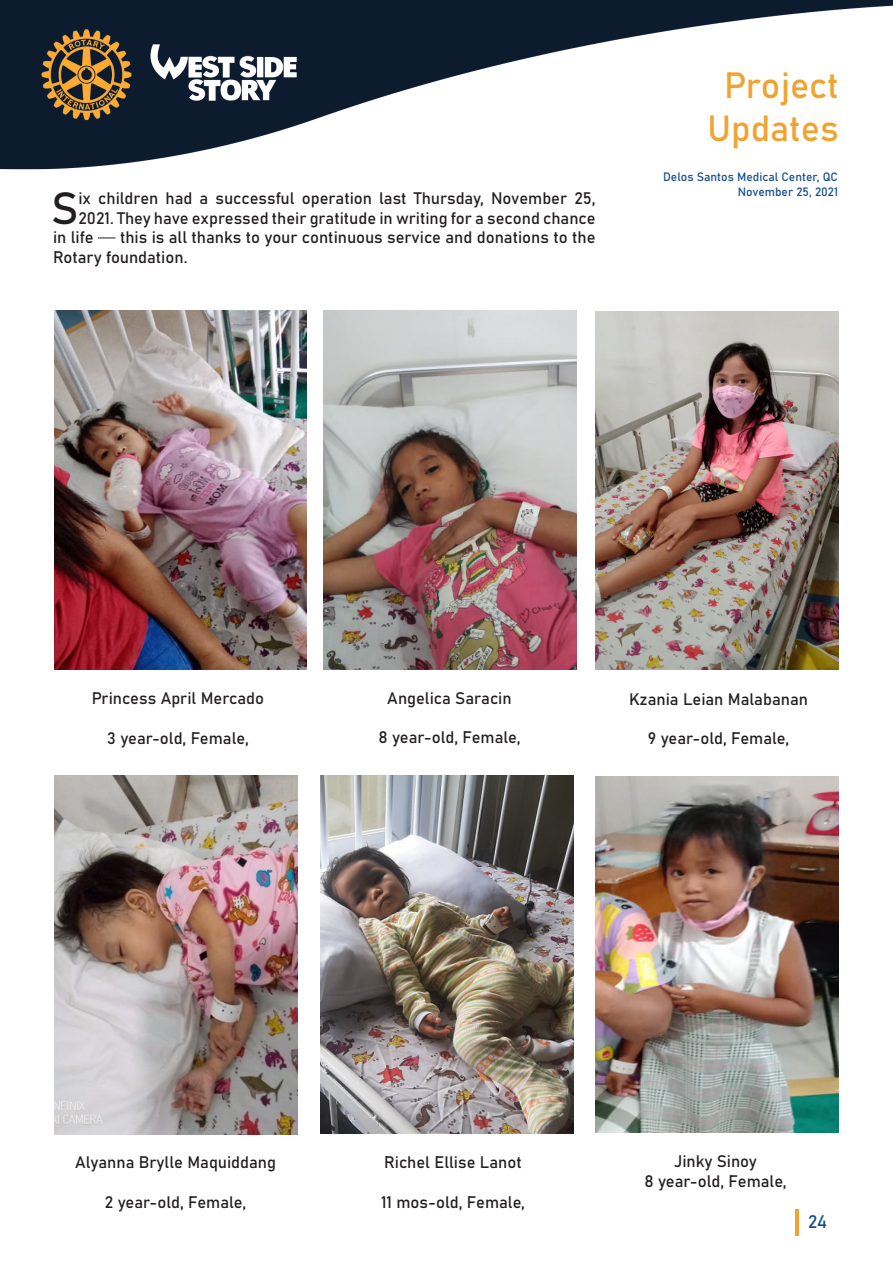
<style>
.page{position:relative;width:893px;height:1263px;background:#fff}
.page>*{position:absolute;margin:0;border:0;box-sizing:border-box;transform-origin:0 0}
.t1{font:44.4px "Bahnschrift";color:#231f20}
.t2{font:36px "Bahnschrift";color:#f1a332}
.t3{font:18px "Bahnschrift";color:#164d8f}
.t4{font:16.5px/19.8px "Bahnschrift";color:#231f20}
.t5{font:12px "Bahnschrift";color:#164d8f}
</style>
<div class="page">
<hr style="left:795px;top:1209px;width:3px;height:26px;background:#f1a332">
<img style="left:0;top:0;width:893px;height:170px">
<img style="left:54px;top:311px;width:253px;height:358px">
<img style="left:323px;top:311px;width:253px;height:358px">
<svg style="left:98px;top:238px;width:18px;height:1px"></svg>
<img style="left:54px;top:776px;width:243px;height:359px">
<img style="left:596px;top:312px;width:242px;height:357px">
<img style="left:320px;top:776px;width:253px;height:358px">
<img style="left:595px;top:776px;width:243px;height:357px">
<p class="t1" style="left:51px;top:174px;width:29px">S</p>
<p class="t4" style="left:78px;top:187px;width:519px">ix children had a successful operation last Thursday, November 25,</p>
<p class="t4" style="left:78px;top:207px;width:519px">2021. They have expressed their gratitude in writing for a second chance</p>
<p class="t4" style="left:53px;top:227px;width:42px">in life</p>
<p class="t4" style="left:53px;top:227px;width:544px;text-indent:67px">this is all thanks to your continuous service and donations to the<br>Rotary foundation.</p>
<p class="t2" style="left:724px;top:58px;width:116px">Project</p>
<p class="t2" style="left:707px;top:101px;width:133px">Updates</p>
<p class="t5" style="left:663px;top:168px;width:177px">Delos Santos Medical Center, QC</p>
<p class="t5" style="left:738px;top:182px;width:102px">November 25, 2021</p>
<p class="t4" style="left:92px;top:687px;width:174px">Princess April Mercado</p>
<p class="t4" style="left:107px;top:727px;width:143px">3 year-old, Female,</p>
<p class="t4" style="left:387px;top:687px;width:126px">Angelica Saracin</p>
<p class="t4" style="left:378px;top:726px;width:144px">8 year-old, Female,</p>
<p class="t4" style="left:629px;top:688px;width:180px">Kzania Leian Malabanan</p>
<p class="t4" style="left:648px;top:727px;width:143px">9 year-old, Female,</p>
<p class="t4" style="left:75px;top:1151px;width:202px">Alyanna Brylle Maquiddang</p>
<p class="t4" style="left:105px;top:1191px;width:143px">2 year-old, Female,</p>
<p class="t4" style="left:384px;top:1151px;width:139px">Richel Ellise Lanot</p>
<p class="t4" style="left:381px;top:1191px;width:145px">11 mos-old, Female,</p>
<p class="t4" style="left:674px;top:1150px;width:84px">Jinky Sinoy</p>
<p class="t4" style="left:644px;top:1170px;width:144px">8 year-old, Female,</p>
<p class="t3" style="left:808px;top:1208px;width:21px">24</p>
</div>
